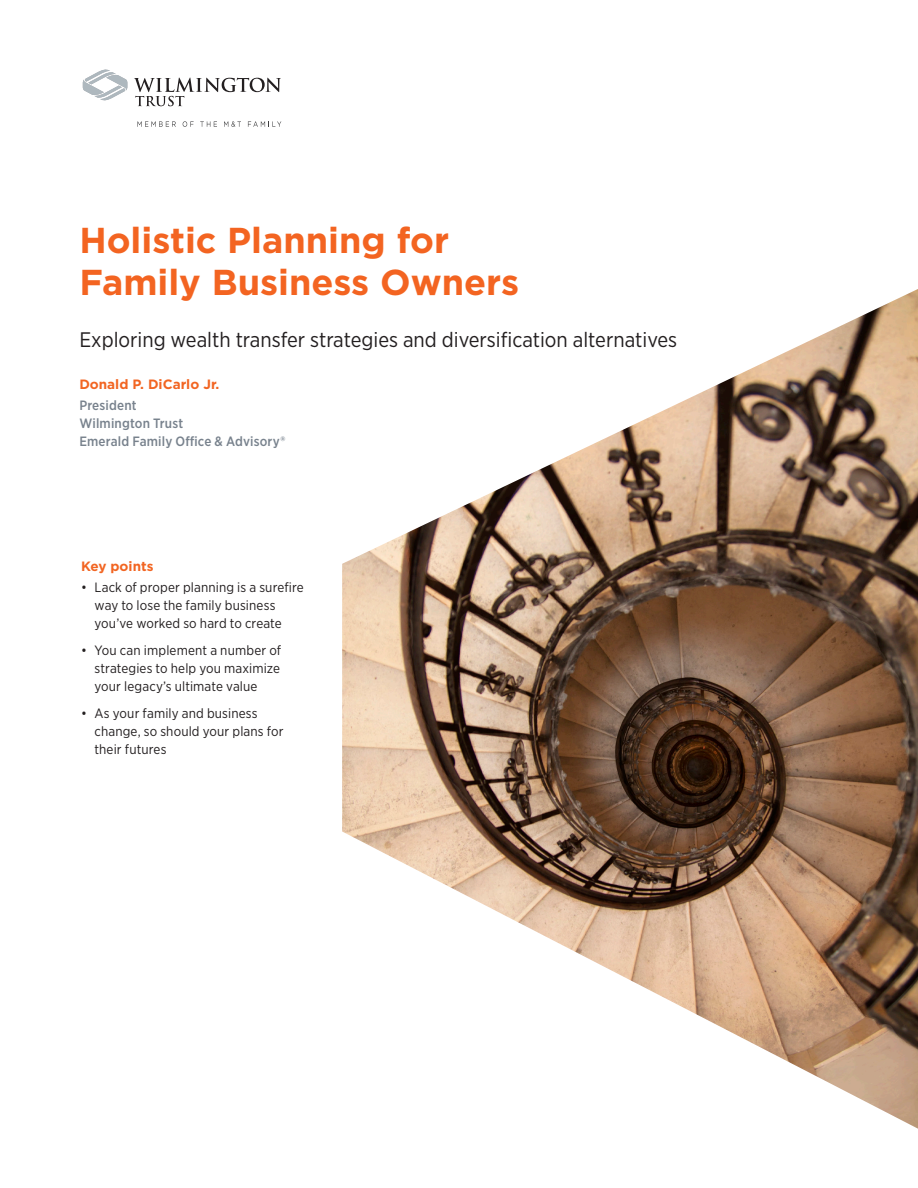
<style>
.page{position:relative;width:918px;height:1188px;background:#fff}
.page>*{position:absolute;margin:0;border:0;box-sizing:border-box;transform-origin:0 0}
.Title_subhead{font:700 36px/42px "Gotham";color:#f36421}
.Author_-_Key_points_-_TITLE_on_cover{font:21px "Gotham Narrow";color:#231f20}
.Key_Points_-_Text{font:13.5px/18px "Gotham Narrow";letter-spacing:.01em;color:#231f20}
.Author_title{font:500 13.5px/18px "Gotham Narrow";letter-spacing:.01em;color:#78828d}
.Author_-_Key_points_-_TITLE_on_cover-2{font:700 13.5px "Gotham";color:#f26522}
</style>
<div class="page">
<img style="left:342px;top:289px;width:576px;height:840px">
<svg style="left:83px;top:70px;width:44px;height:31px"></svg>
<svg style="left:134px;top:78px;width:147px;height:28px"></svg>
<svg style="left:137px;top:121px;width:39px;height:6px"></svg>
<svg style="left:183px;top:121px;width:11px;height:6px"></svg>
<svg style="left:200px;top:121px;width:17px;height:6px"></svg>
<svg style="left:224px;top:121px;width:17px;height:6px"></svg>
<svg style="left:248px;top:121px;width:33px;height:6px"></svg>
<p class="Title_subhead" style="left:79px;top:219px;width:442px">Holistic Planning for<br>Family Business Owners</p>
<p class="Author_-_Key_points_-_TITLE_on_cover" style="left:79px;top:327px;width:599px">Exploring wealth transfer strategies and diversification alternatives</p>
<p class="Author_-_Key_points_-_TITLE_on_cover-2" style="left:79px;top:376px;width:141px">Donald P. DiCarlo Jr.</p>
<p class="Author_title" style="left:79px;top:396px;width:207px">President<br>Wilmington Trust<br>Emerald Family Office &amp; Advisory®</p>
<p class="Author_-_Key_points_-_TITLE_on_cover-2" style="left:81px;top:557px;width:74px">Key points</p>
<p class="Key_Points_-_Text" style="left:94px;top:578px;width:211px;text-indent:-14px">• Lack of proper planning is a surefire way to lose the family business you’ve worked so hard to create</p>
<p class="Key_Points_-_Text" style="left:94px;top:641px;width:188px;text-align:justify;text-indent:-14px">• You can implement a number of strategies to help you maximize your legacy’s ultimate value</p>
<p class="Key_Points_-_Text" style="left:94px;top:704px;width:191px;text-indent:-14px">• As your family and business change, so should your plans for their futures</p>
</div>
